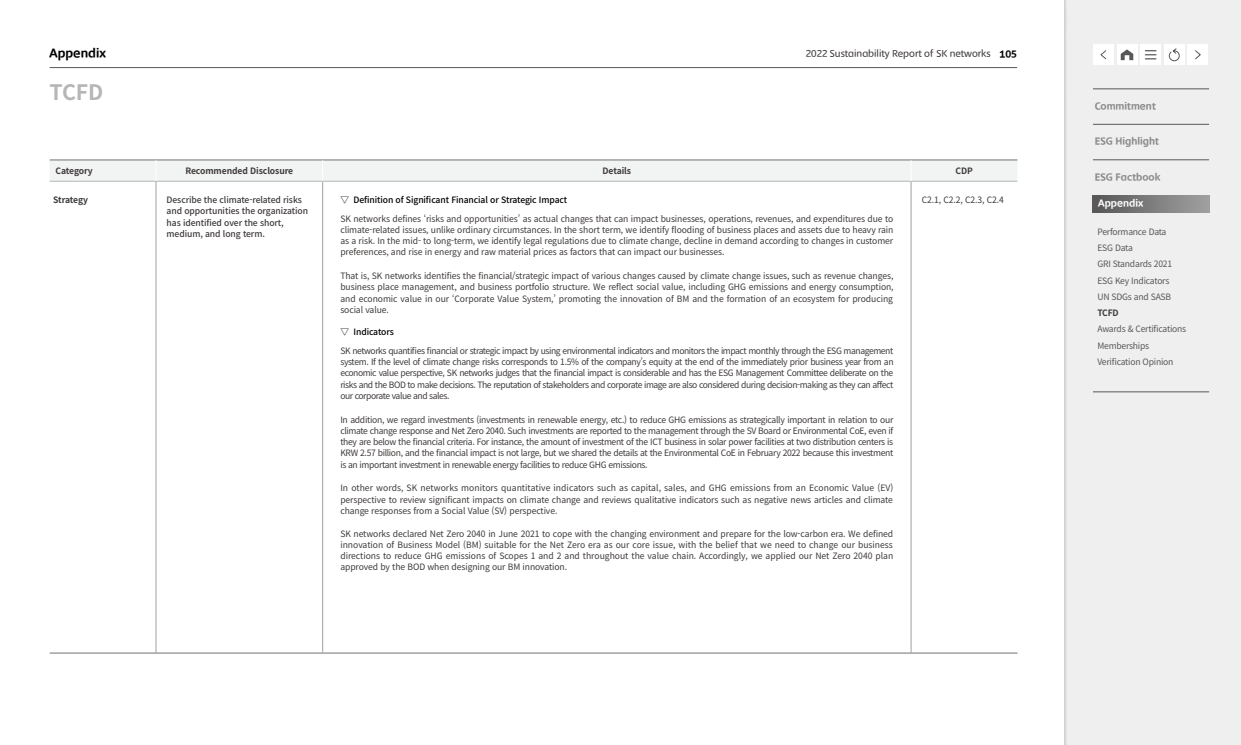
<style>
.page{position:relative;width:1241px;height:745px;background:#fff}
.page>*{position:absolute;margin:0;border:0;box-sizing:border-box;transform-origin:0 0}
.t1{font:700 21.25px "Noto Sans KR";color:#b5b6b6}
.t2{font:700 12.5px "Moebius Korea";color:#000}
.t3{font:700 10px "Moebius Korea";color:#898989}
.t4{font:700 10px "Moebius Korea";color:#fff}
.t5{font:9.38px "Moebius Korea";letter-spacing:-.01em;color:#3e3a39}
.t6{font:8.75px/11.2px "Noto Sans KR";letter-spacing:-.01em;color:#3e3a39;text-align:justify}
.t7{font:8.75px/16.2px "Noto Sans KR";letter-spacing:-.025em;color:#595757}
.t8{font:500 8.75px/11.2px "Noto Sans KR";letter-spacing:-.01em;color:#3e3a39}
.t9{font:500 8.75px "Noto Sans KR";letter-spacing:-.01em;color:#000}
.t10{font:700 8.75px "Noto Sans KR";letter-spacing:-.01em;color:#3e3a39}
.t11{font:700 8.75px "Noto Sans KR";letter-spacing:-.03em;color:#3e3a39}
.s1{font-weight:700;font-size:10px;color:#000}
</style>
<div class="page">
<div style="left:1052px;top:0;width:188px;height:744px;background:#000;opacity:.2"></div>
<div style="left:1092px;top:44px;width:21px;height:21px;background:#fff"></div>
<div style="left:1116px;top:44px;width:21px;height:21px;background:#fff"></div>
<div style="left:1139px;top:44px;width:21px;height:21px;background:#fff"></div>
<div style="left:1163px;top:44px;width:21px;height:21px;background:#fff"></div>
<div style="left:1187px;top:44px;width:21px;height:21px;background:#fff"></div>
<div style="left:1092px;top:195px;width:116px;height:17px;background:linear-gradient(to right,#585656,#9fa0a1)"></div>
<hr style="left:1092px;top:89px;width:116px;height:1px;background:#595757">
<hr style="left:1092px;top:124px;width:116px;height:1px;background:#595757">
<hr style="left:1092px;top:159px;width:116px;height:1px;background:#595757">
<hr style="left:1092px;top:391px;width:116px;height:1px;background:#595757">
<svg style="left:1100px;top:50px;width:6px;height:10px"></svg>
<svg style="left:1195px;top:50px;width:6px;height:10px"></svg>
<svg style="left:1145px;top:50px;width:10px;height:9px"></svg>
<svg style="left:1120px;top:49px;width:13px;height:11px"></svg>
<svg style="left:1168px;top:48px;width:11px;height:14px"></svg>
<hr style="left:50px;top:67px;width:967px;height:1px;background:#595757">
<hr style="left:50px;top:652px;width:106px;height:1px;background:#727171">
<hr style="left:156px;top:652px;width:166px;height:1px;background:#727171">
<hr style="left:322px;top:652px;width:588px;height:1px;background:#727171">
<hr style="left:910px;top:652px;width:107px;height:1px;background:#727171">
<hr style="left:50px;top:181px;width:106px;height:1px;background:#b5b6b6">
<hr style="left:156px;top:181px;width:166px;height:1px;background:#b5b6b6">
<hr style="left:322px;top:181px;width:588px;height:1px;background:#b5b6b6">
<hr style="left:910px;top:181px;width:107px;height:1px;background:#b5b6b6">
<hr style="left:50px;top:159px;width:106px;height:1px;background:#727171">
<hr style="left:156px;top:159px;width:166px;height:1px;background:#727171">
<hr style="left:322px;top:159px;width:588px;height:1px;background:#727171">
<hr style="left:910px;top:159px;width:107px;height:1px;background:#727171">
<hr style="left:156px;top:181px;width:1px;height:471px;background:#9fa0a0">
<hr style="left:322px;top:181px;width:1px;height:471px;background:#9fa0a0">
<hr style="left:910px;top:181px;width:1px;height:471px;background:#9fa0a0">
<svg style="left:50px;top:160px;width:967px;height:21px"></svg>
<h2 class="t2" style="left:50px;top:47px;width:58px">Appendix</h2>
<p class="t5" style="left:805px;top:49px;width:213px">2022 Sustainability Report of SK networks <span class="s1">105</span></p>
<h1 class="t1" style="left:50px;top:80px;width:55px">TCFD</h1>
<p class="t10" style="left:55px;top:166px;width:39px">Category</p>
<p class="t10" style="left:185px;top:166px;width:109px">Recommended Disclosure</p>
<p class="t10" style="left:602px;top:166px;width:30px">Details</p>
<p class="t10" style="left:955px;top:166px;width:19px">CDP</p>
<p class="t11" style="left:53px;top:195px;width:36px">Strategy</p>
<p class="t8" style="left:167px;top:194px;width:143px">Describe the climate-related risks and opportunities the organization has identified over the short, medium, and long term.</p>
<p class="t9" style="left:340px;top:195px;width:228px">▽ Definition of Significant Financial or Strategic Impact</p>
<p class="t6" style="left:921px;top:194px;width:84px">C2.1, C2.2, C2.3, C2.4</p>
<p class="t6" style="left:340px;top:213px;width:554px">SK networks defines ‘risks and opportunities’ as actual changes that can impact businesses, operations, revenues, and expenditures due to climate-related issues, unlike ordinary circumstances. In the short term, we identify flooding of business places and assets due to heavy rain as a risk. In the mid- to long-term, we identify legal regulations due to climate change, decline in demand according to changes in customer preferences, and rise in energy and raw material prices as factors that can impact our businesses.</p>
<p class="t6" style="left:340px;top:270px;width:554px">That is, SK networks identifies the financial/strategic impact of various changes caused by climate change issues, such as revenue changes, business place management, and business portfolio structure. We reflect social value, including GHG emissions and energy consumption, and economic value in our ‘Corporate Value System,’ promoting the innovation of BM and the formation of an ecosystem for producing social value.</p>
<p class="t9" style="left:340px;top:327px;width:55px">▽ Indicators</p>
<p class="t6" style="left:340px;top:345px;width:554px">SK networks quantifies financial or strategic impact by using environmental indicators and monitors the impact monthly through the ESG management system. If the level of climate change risks corresponds to 1.5% of the company’s equity at the end of the immediately prior business year from an economic value perspective, SK networks judges that the financial impact is considerable and has the ESG Management Committee deliberate on the risks and the BOD to make decisions. The reputation of stakeholders and corporate image are also considered during decision-making as they can affect our corporate value and sales.</p>
<p class="t6" style="left:340px;top:413px;width:554px">In addition, we regard investments (investments in renewable energy, etc.) to reduce GHG emissions as strategically important in relation to our climate change response and Net Zero 2040. Such investments are reported to the management through the SV Board or Environmental CoE, even if they are below the financial criteria. For instance, the amount of investment of the ICT business in solar power facilities at two distribution centers is KRW 2.57 billion, and the financial impact is not large, but we shared the details at the Environmental CoE in February 2022 because this investment is an important investment in renewable energy facilities to reduce GHG emissions.</p>
<p class="t6" style="left:340px;top:482px;width:554px">In other words, SK networks monitors quantitative indicators such as capital, sales, and GHG emissions from an Economic Value (EV) perspective to review significant impacts on climate change and reviews qualitative indicators such as negative news articles and climate change responses from a Social Value (SV) perspective.</p>
<p class="t6" style="left:340px;top:527px;width:554px">SK networks declared Net Zero 2040 in June 2021 to cope with the changing environment and prepare for the low-carbon era. We defined innovation of Business Model (BM) suitable for the Net Zero era as our core issue, with the belief that we need to change our business directions to reduce GHG emissions of Scopes 1 and 2 and throughout the value chain. Accordingly, we applied our Net Zero 2040 plan approved by the BOD when designing our BM innovation.</p>
<p class="t3" style="left:1094px;top:100px;width:62px">Commitment</p>
<p class="t3" style="left:1094px;top:136px;width:66px">ESG Highlight</p>
<p class="t3" style="left:1094px;top:171px;width:67px">ESG Factbook</p>
<p class="t4" style="left:1098px;top:198px;width:47px">Appendix</p>
<p class="t7" style="left:1097px;top:223px;width:76px">Performance Data<br>ESG Data<br>GRI Standards 2021<br>ESG Key Indicators<br>UN SDGs and SASB</p>
<p class="t10" style="left:1097px;top:308px;width:23px">TCFD</p>
<p class="t7" style="left:1097px;top:321px;width:90px">Awards &amp; Certifications<br>Memberships<br>Verification Opinion</p>
</div>
